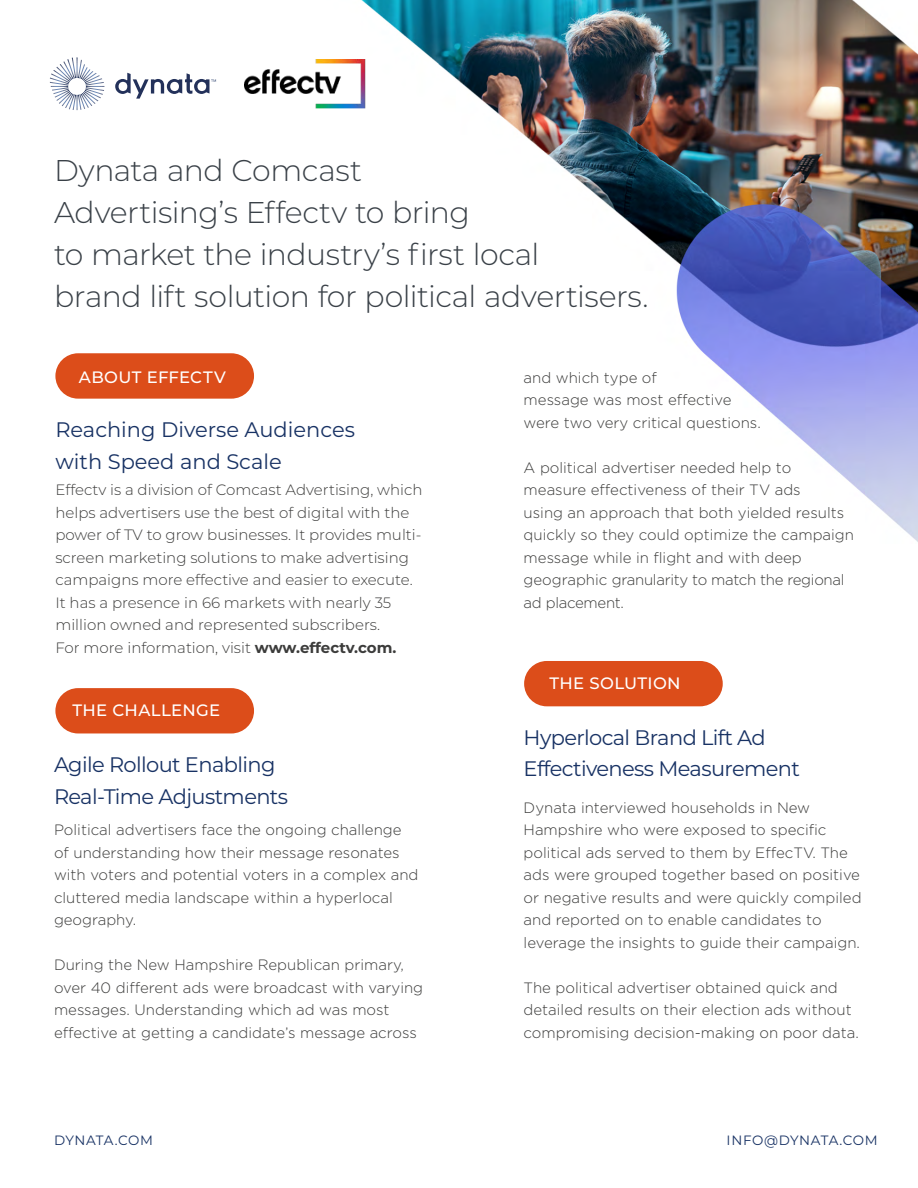
<style>
.page{position:relative;width:918px;height:1188px;background:#fff}
.page>*{position:absolute;margin:0;border:0;box-sizing:border-box;transform-origin:0 0}
.t1{font:300 30px/42px "Montserrat";letter-spacing:-.015em;color:#3a4148}
.t2{font:21px/31.5px "Montserrat";letter-spacing:-.03em;color:#183264}
.t3{font:21px/31.5px "Montserrat";color:#183264}
.t4{font:500 16.5px "Montserrat";letter-spacing:.02em;color:#fff}
.t5{font:300 15px/22.5px "Gotham";color:#3c3c3b}
.t6{font:300 15px/22.5px "Montserrat";color:#3c3c3b}
.t7{font:13.5px "Montserrat";letter-spacing:.035em;color:#183264}
.s1{font-weight:700}
</style>
<div class="page">
<img style="left:319px;top:0;width:599px;height:542px">
<svg style="left:50px;top:57px;width:54px;height:53px"></svg>
<svg style="left:115px;top:73px;width:101px;height:26px"></svg>
<div style="left:55px;top:353px;width:199px;height:46px;background:#dc4d1a;border-radius:23px"></div>
<div style="left:55px;top:688px;width:199px;height:45px;background:#dc4d1a;border-radius:23px"></div>
<div style="left:524px;top:661px;width:199px;height:45px;background:#dc4d1a;border-radius:23px"></div>
<img style="left:244px;top:59px;width:122px;height:49px">
<h1 class="t1" style="left:54px;top:149px;width:596px">Dynata and Comcast<br>Advertising’s Effectv to bring<br>to market the industry’s first local<br>brand lift solution for political advertisers.</h1>
<p class="t4" style="left:79px;top:366px;width:148px">ABOUT EFFECTV</p>
<h2 class="t3" style="left:55px;top:413px;width:301px">Reaching Diverse Audiences with Speed and Scale</h2>
<p class="t6" style="left:55px;top:478px;width:369px">Effectv is a division of Comcast Advertising, which helps advertisers use the best of digital with the power of TV to grow businesses. It provides multi&shy;screen marketing solutions to make advertising campaigns more effective and easier to execute.<br>It has a presence in 66 markets with nearly 35 million owned and represented subscribers.<br>For more information, visit <span class="s1">www.effectv.com.</span></p>
<p class="t4" style="left:72px;top:699px;width:149px">THE CHALLENGE</p>
<h2 class="t2" style="left:54px;top:748px;width:236px">Agile Rollout Enabling<br>Real-Time Adjustments</h2>
<p class="t5" style="left:54px;top:818px;width:366px">Political advertisers face the ongoing challenge of understanding how their message resonates with voters and potential voters in a complex and cluttered media landscape within a hyperlocal geography.</p>
<p class="t5" style="left:54px;top:953px;width:371px">During the New Hampshire Republican primary, over 40 different ads were broadcast with varying messages. Understanding which ad was most effective at getting a candidate’s message across</p>
<p class="t5" style="left:524px;top:366px;width:239px">and which type of<br>message was most effective were two very critical questions.</p>
<p class="t5" style="left:524px;top:456px;width:332px">A political advertiser needed help to measure effectiveness of their TV ads<br>using an approach that both yielded results quickly so they could optimize the campaign message while in flight and with deep geographic granularity to match the regional ad placement.</p>
<p class="t4" style="left:549px;top:672px;width:133px">THE SOLUTION</p>
<h2 class="t2" style="left:524px;top:721px;width:278px">Hyperlocal Brand Lift Ad<br>Effectiveness Measurement</h2>
<p class="t5" style="left:524px;top:796px;width:339px">Dynata interviewed households in New Hampshire who were exposed to specific political ads served to them by EffecTV. The ads were grouped together based on positive or negative results and were quickly compiled and reported on to enable candidates to leverage the insights to guide their campaign.</p>
<p class="t5" style="left:524px;top:976px;width:337px">The political advertiser obtained quick and detailed results on their election ads without compromising decision-making on poor data.</p>
<p class="t7" style="left:54px;top:1131px;width:101px">DYNATA.COM</p>
<p class="t7" style="left:727px;top:1131px;width:153px">INFO@DYNATA.COM</p>
</div>
